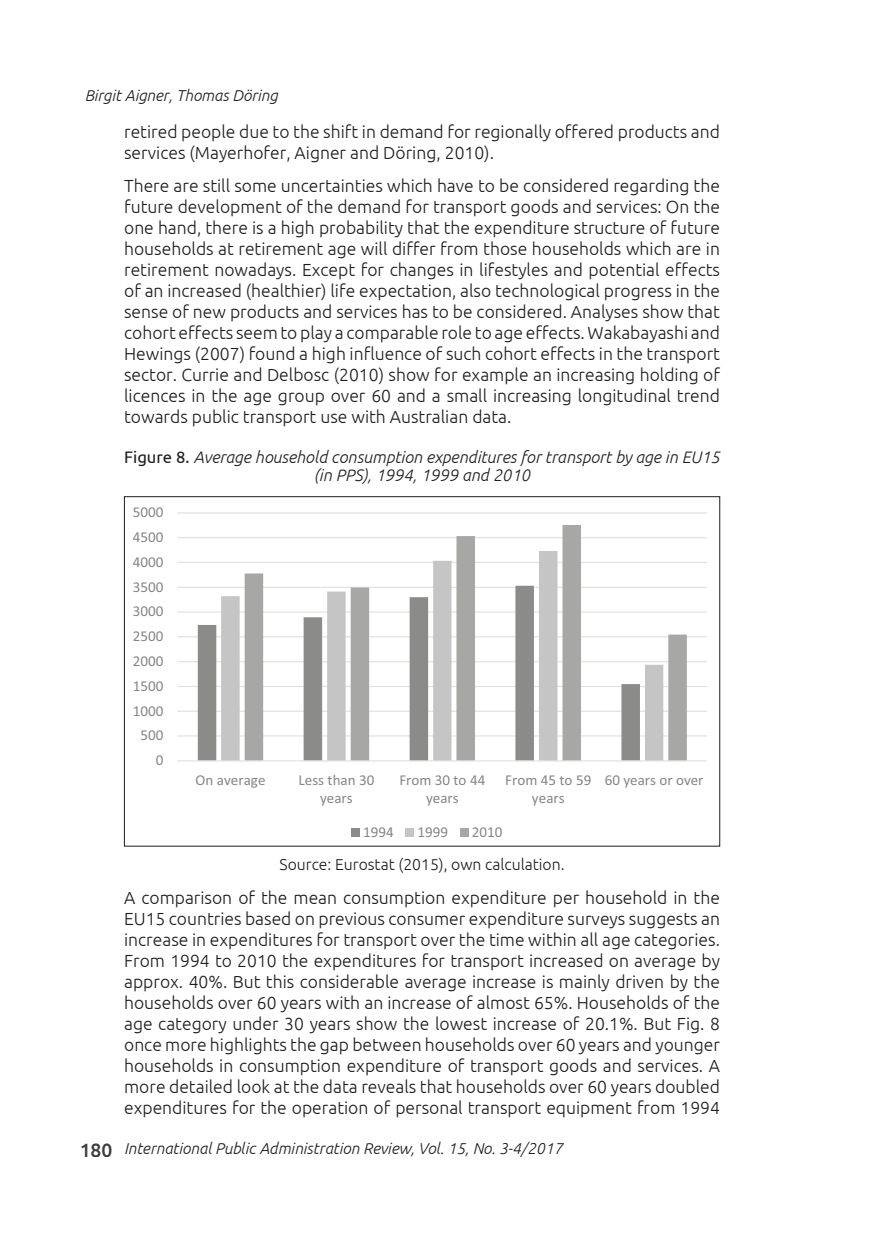
<style>
.page{position:relative;width:869px;height:1241px;background:#fff}
.page>*{position:absolute;margin:0;border:0;box-sizing:border-box;transform-origin:0 0}
.t1{font:300 17.5px/21px "Ubuntu";color:#1d1d1b;text-align:justify}
.t2{font:italic 300 16.62px/17.5px "Ubuntu";color:#1d1d1b;text-align:center}
.t3{font:italic 300 15.75px "Ubuntu";color:#1d1d1b}
.t4{font:300 15.75px "Ubuntu";color:#1d1d1b}
.t5{font:15.05px/18.4px "Calibri";color:#878686;text-align:center}
.s1{font-weight:400;font-style:normal}
.s2{font-weight:500;font-style:normal;font-size:19.25px;color:#3d3d3c}
</style>
<div class="page">
<svg style="left:177px;top:512px;width:530px;height:325px"></svg>
<p class="t3" style="left:84px;top:85px;width:195px">Birgit Aigner, Thomas Döring</p>
<p class="t1" style="left:124px;top:120px;width:597px">retired people due to the shift in demand for regionally offered products and services (Mayerhofer, Aigner and Döring, 2010).</p>
<p class="t1" style="left:124px;top:175px;width:597px">There are still some uncertainties which have to be considered regarding the future development of the demand for transport goods and services: On the one hand, there is a high probability that the expenditure structure of future households at retirement age will differ from those households which are in retirement nowadays. Except for changes in lifestyles and potential effects of an increased (healthier) life expectation, also technological progress in the sense of new products and services has to be considered. Analyses show that cohort effects seem to play a comparable role to age effects. Wakabayashi and Hewings (2007) found a high influence of such cohort effects in the transport sector. Currie and Delbosc (2010) show for example an increasing holding of licences in the age group over 60 and a small increasing longitudinal trend towards public transport use with Australian data.</p>
<p class="t2" style="left:124px;top:448px;width:597px"><span class="s1">Figure 8.</span> Average household consumption expenditures for transport by age in EU15 (in PPS), 1994, 1999 and 2010</p>
<p class="t5" style="left:133px;top:502px;width:32px">5000</p>
<p class="t5" style="left:133px;top:527px;width:32px">4500</p>
<p class="t5" style="left:133px;top:552px;width:32px">4000</p>
<p class="t5" style="left:133px;top:577px;width:32px">3500</p>
<p class="t5" style="left:133px;top:601px;width:32px">3000</p>
<p class="t5" style="left:133px;top:626px;width:32px">2500</p>
<p class="t5" style="left:133px;top:651px;width:32px">2000</p>
<p class="t5" style="left:133px;top:676px;width:32px">1500</p>
<p class="t5" style="left:133px;top:701px;width:32px">1000</p>
<p class="t5" style="left:140px;top:725px;width:24px">500</p>
<p class="t5" style="left:156px;top:750px;width:9px">0</p>
<p class="t5" style="left:195px;top:770px;width:71px">On average</p>
<p class="t5" style="left:298px;top:770px;width:77px">Less than 30 years</p>
<p class="t5" style="left:399px;top:770px;width:87px">From 30 to 44 years</p>
<p class="t5" style="left:505px;top:770px;width:87px">From 45 to 59 years</p>
<p class="t5" style="left:604px;top:770px;width:100px">60 years or over</p>
<p class="t5" style="left:363px;top:822px;width:32px">1994</p>
<p class="t5" style="left:417px;top:822px;width:32px">1999</p>
<p class="t5" style="left:471px;top:822px;width:32px">2010</p>
<p class="t4" style="left:279px;top:855px;width:286px">Source: Eurostat (2015), own calculation.</p>
<p class="t1" style="left:124px;top:886px;width:597px">A comparison of the mean consumption expenditure per household in the EU15 countries based on previous consumer expenditure surveys suggests an increase in expenditures for transport over the time within all age categories.<br>From 1994 to 2010 the expenditures for transport increased on average by approx. 40%. But this considerable average increase is mainly driven by the households over 60 years with an increase of almost 65%. Households of the age category under 30 years show the lowest increase of 20.1%. But Fig. 8 once more highlights the gap between households over 60 years and younger households in consumption expenditure of transport goods and services. A more detailed look at the data reveals that households over 60 years doubled expenditures for the operation of personal transport equipment from 1994</p>
<p class="t3" style="left:79px;top:1138px;width:484px"><span class="s2">180</span> International Public Administration Review, Vol. 15, No. 3-4/2017</p>
</div>
